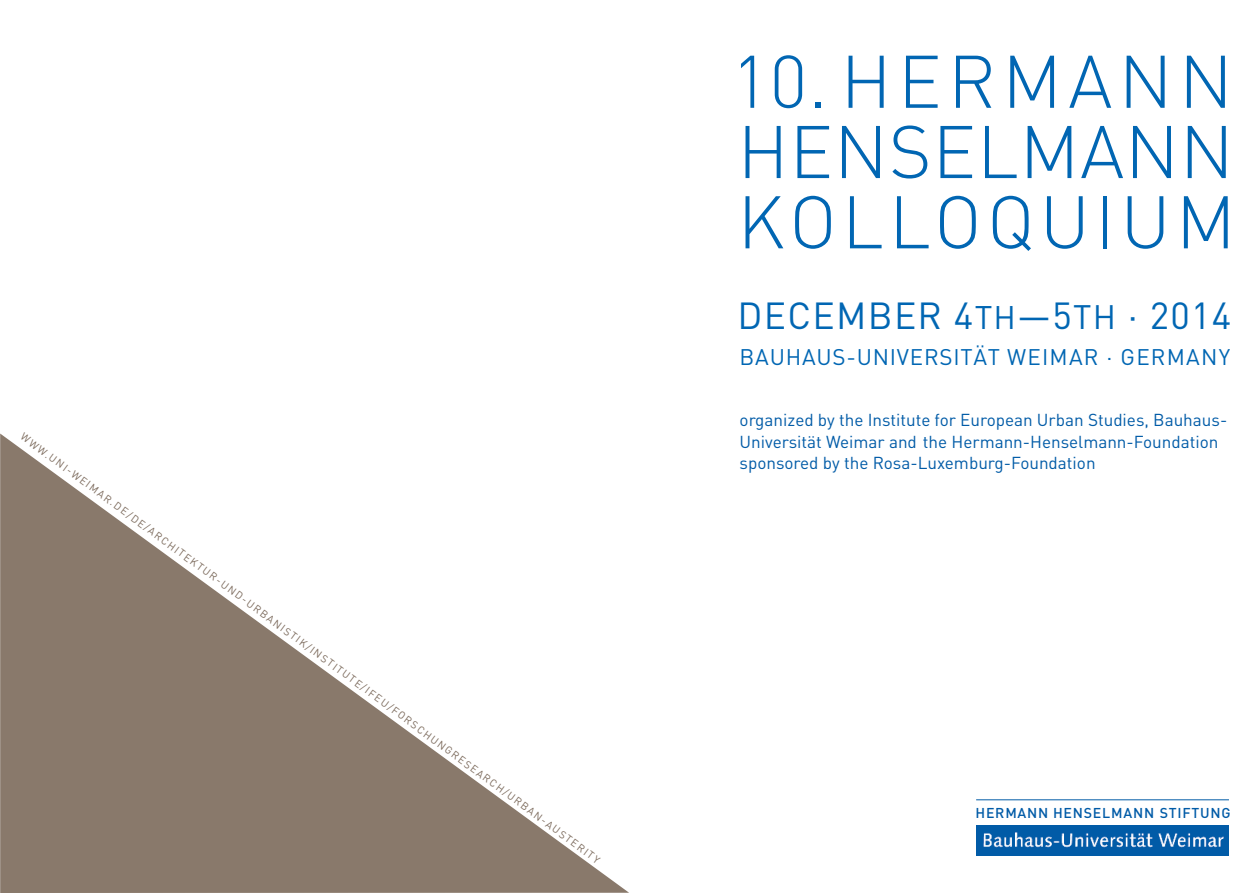
<style>
.page{position:relative;width:1259px;height:893px;background:#fff}
.page>*{position:absolute;margin:0;border:0;box-sizing:border-box;transform-origin:0 0}
.t1{font:300 73.2px/70.2px "DIN";letter-spacing:.07em;color:#0166b3;text-align:justify}
.t2{font:37.2px "DIN";letter-spacing:.035em;color:#0166b3}
.t3{font:22.35px "DIN";letter-spacing:.035em;color:#0166b3}
.t4{font:17.1px/21.8px "DIN";color:#015ba7}
.t5{font:500 14.1px "DIN";letter-spacing:.055em;color:#015ba7}
.t6{font:10.5px "DIN";color:#7e6d5f}
.s1{font-size:32.25px}
.s2{font-size:33.45px}
</style>
<div class="page">
<hr style="left:976px;top:799px;width:253px;height:1px;background:#015ba7">
<img style="left:976px;top:825px;width:253px;height:30px">
<svg style="left:0;top:434px;width:629px;height:459px"></svg>
<p class="t6" style="left:23px;top:434px;width:718px;rotate:36deg">WWW.UNI-WEIMAR.DE/DE/ARCHITEKTUR-UND-URBANISTIK/INSTITUTE/IFEU/FORSCHUNGRESEARCH/URBAN-AUSTERITY</p>
<h1 class="t1" style="left:731px;top:47px;width:506px">10.HERMANN HENSELMANN KOLLOQUIUM</h1>
<h2 class="t2" style="left:737px;top:303px;width:495px">DECEMBER 4<span class="s1">TH</span>—5<span class="s2">TH</span> · 2014</h2>
<h3 class="t3" style="left:739px;top:349px;width:492px">BAUHAUS-UNIVERSITÄT WEIMAR · GERMANY</h3>
<p class="t4" style="left:739px;top:411px;width:489px">organized by the Institute for European Urban Studies, Bauhaus-<br>Universität Weimar and the Hermann-Henselmann-Foundation sponsored by the Rosa-Luxemburg-Foundation</p>
<p class="t5" style="left:975px;top:804px;width:257px">HERMANN HENSELMANN STIFTUNG</p>
</div>
